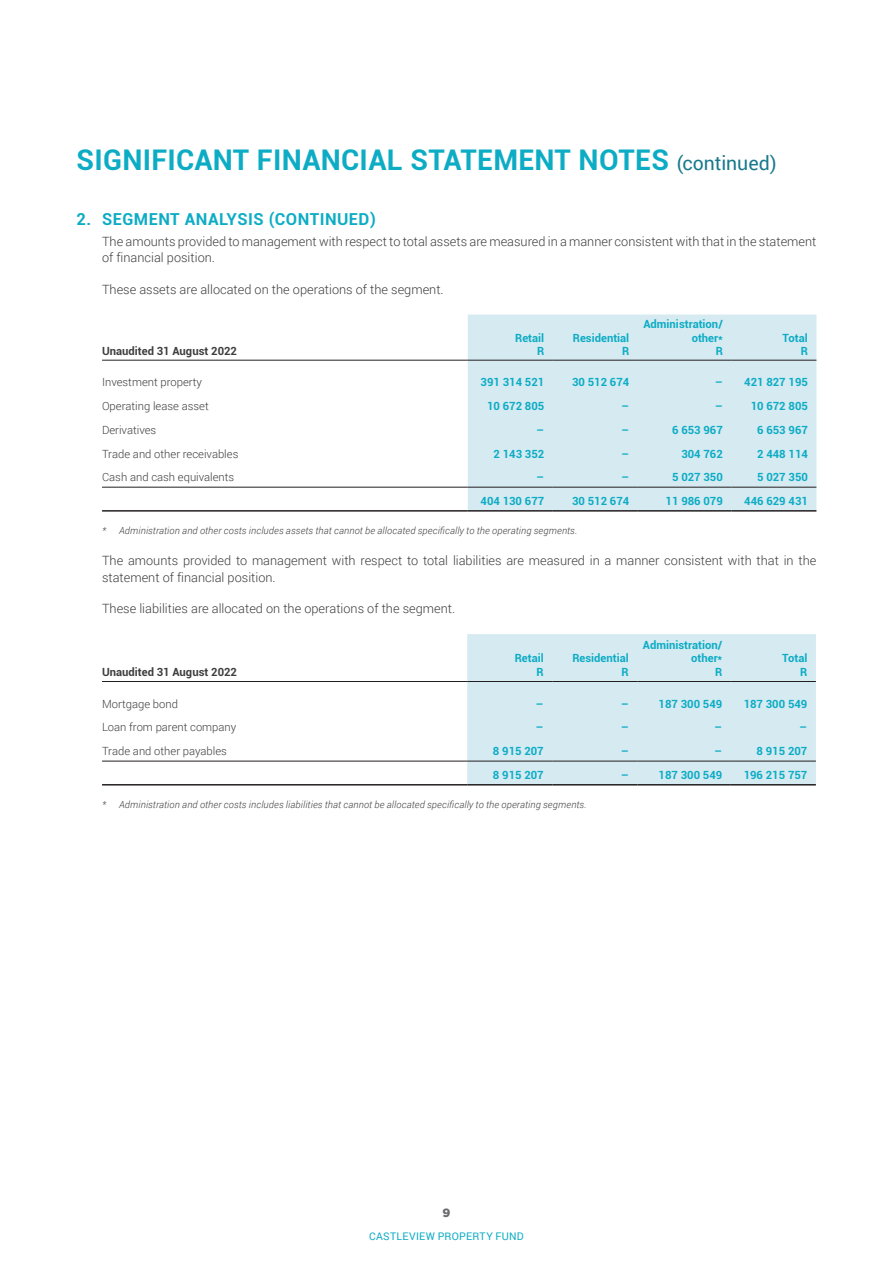
<style>
.page{position:relative;width:893px;height:1263px;background:#fff}
.page>*{position:absolute;margin:0;border:0;box-sizing:border-box;transform-origin:0 0}
.t1{font:700 28.5px "Roboto";letter-spacing:.01em;color:#0dacc5}
.t2{font:700 16.5px "Roboto";letter-spacing:.03em;color:#0dacc5}
.t3{font:300 12.75px/16.5px "Roboto";color:#3e3e3f}
.t4{font:900 12px "Gotham";color:#6c6d70}
.t5{font:700 11.25px/13.5px "Roboto";color:#0dacc5;text-align:right}
.t6{font:300 11.25px "Roboto";color:#3e3e3f}
.t7{font:700 11.25px "Roboto";color:#3e3e3f}
.t8{font:10.5px "Roboto";letter-spacing:.025em;color:#0dacc5}
.t9{font:italic 300 9.75px "Roboto";letter-spacing:.015em;color:#3e3e3f}
.s1{font-weight:400;font-size:19.5px;color:#18798d}
</style>
<div class="page">
<div style="left:468px;top:314px;width:348px;height:196px;background:#d5eaf1"></div>
<hr style="left:102px;top:487px;width:366px;height:1px;background:#231f20">
<hr style="left:468px;top:487px;width:85px;height:1px;background:#231f20">
<hr style="left:553px;top:487px;width:85px;height:1px;background:#231f20">
<hr style="left:638px;top:487px;width:93px;height:1px;background:#231f20">
<hr style="left:731px;top:487px;width:85px;height:1px;background:#231f20">
<hr style="left:102px;top:360px;width:366px;height:1px;background:#231f20">
<hr style="left:468px;top:360px;width:85px;height:1px;background:#231f20">
<hr style="left:553px;top:360px;width:85px;height:1px;background:#231f20">
<hr style="left:638px;top:360px;width:93px;height:1px;background:#231f20">
<hr style="left:731px;top:360px;width:85px;height:1px;background:#231f20">
<hr style="left:102px;top:510px;width:366px;height:2px;background:#231f20">
<hr style="left:468px;top:510px;width:85px;height:2px;background:#231f20">
<hr style="left:553px;top:510px;width:85px;height:2px;background:#231f20">
<hr style="left:638px;top:510px;width:93px;height:2px;background:#231f20">
<hr style="left:731px;top:510px;width:85px;height:2px;background:#231f20">
<div style="left:467px;top:634px;width:349px;height:150px;background:#d5eaf1"></div>
<hr style="left:102px;top:761px;width:365px;height:1px;background:#231f20">
<hr style="left:467px;top:761px;width:85px;height:1px;background:#231f20">
<hr style="left:552px;top:761px;width:85px;height:1px;background:#231f20">
<hr style="left:637px;top:761px;width:94px;height:1px;background:#231f20">
<hr style="left:731px;top:761px;width:85px;height:1px;background:#231f20">
<hr style="left:102px;top:681px;width:365px;height:1px;background:#231f20">
<hr style="left:467px;top:681px;width:85px;height:1px;background:#231f20">
<hr style="left:552px;top:681px;width:85px;height:1px;background:#231f20">
<hr style="left:637px;top:681px;width:94px;height:1px;background:#231f20">
<hr style="left:731px;top:681px;width:85px;height:1px;background:#231f20">
<hr style="left:102px;top:784px;width:365px;height:1px;background:#231f20">
<hr style="left:467px;top:784px;width:85px;height:1px;background:#231f20">
<hr style="left:552px;top:784px;width:85px;height:1px;background:#231f20">
<hr style="left:637px;top:784px;width:94px;height:1px;background:#231f20">
<hr style="left:731px;top:784px;width:85px;height:1px;background:#231f20">
<h1 class="t1" style="left:77px;top:140px;width:702px">SIGNIFICANT FINANCIAL STATEMENT NOTES <span class="s1">(continued)</span></h1>
<p class="t2" style="left:77px;top:207px;width:301px">2. SEGMENT ANALYSIS (CONTINUED)</p>
<p class="t3" style="left:102px;top:233px;width:716px">The amounts provided to management with respect to total assets are measured in a manner consistent with that in the statement of financial position.</p>
<p class="t3" style="left:102px;top:280px;width:343px">These assets are allocated on the operations of the segment.</p>
<p class="t7" style="left:102px;top:343px;width:136px">Unaudited 31 August 2022</p>
<p class="t5" style="left:515px;top:330px;width:31px">Retail<br>R</p>
<p class="t5" style="left:573px;top:330px;width:58px">Residential<br>R</p>
<p class="t5" style="left:643px;top:317px;width:81px">Administration/ other*<br>R</p>
<p class="t5" style="left:783px;top:330px;width:27px">Total<br>R</p>
<p class="t6" style="left:102px;top:375px;width:102px">Investment property</p>
<p class="t5" style="left:481px;top:375px;width:65px">391 314 521</p>
<p class="t5" style="left:572px;top:375px;width:59px">30 512 674</p>
<p class="t5" style="left:715px;top:375px;width:94px">– 421 827 195</p>
<p class="t6" style="left:102px;top:398px;width:108px">Operating lease asset</p>
<p class="t5" style="left:487px;top:399px;width:59px">10 672 805</p>
<p class="t5" style="left:622px;top:399px;width:9px">–</p>
<p class="t5" style="left:715px;top:399px;width:9px">–</p>
<p class="t5" style="left:751px;top:399px;width:59px">10 672 805</p>
<p class="t6" style="left:102px;top:422px;width:56px">Derivatives</p>
<p class="t5" style="left:536px;top:423px;width:9px">–</p>
<p class="t5" style="left:622px;top:423px;width:9px">–</p>
<p class="t5" style="left:672px;top:423px;width:52px">6 653 967</p>
<p class="t5" style="left:757px;top:423px;width:52px">6 653 967</p>
<p class="t6" style="left:102px;top:446px;width:138px">Trade and other receivables</p>
<p class="t5" style="left:493px;top:446px;width:52px">2 143 352</p>
<p class="t5" style="left:622px;top:446px;width:9px">–</p>
<p class="t5" style="left:681px;top:446px;width:43px">304 762</p>
<p class="t5" style="left:757px;top:446px;width:52px">2 448 114</p>
<p class="t6" style="left:102px;top:469px;width:134px">Cash and cash equivalents</p>
<p class="t5" style="left:536px;top:470px;width:9px">–</p>
<p class="t5" style="left:621px;top:470px;width:9px">–</p>
<p class="t5" style="left:672px;top:470px;width:52px">5 027 350</p>
<p class="t5" style="left:757px;top:470px;width:52px">5 027 350</p>
<p class="t5" style="left:481px;top:494px;width:65px">404 130 677</p>
<p class="t5" style="left:572px;top:494px;width:59px">30 512 674</p>
<p class="t5" style="left:666px;top:494px;width:59px">11 986 079</p>
<p class="t5" style="left:744px;top:494px;width:65px">446 629 431</p>
<p class="t9" style="left:102px;top:524px;width:477px">* Administration and other costs includes assets that cannot be allocated specifically to the operating segments.</p>
<p class="t3" style="left:102px;top:552px;width:716px">The amounts provided to management with respect to total liabilities are measured in a manner consistent with that in the statement of financial position.</p>
<p class="t3" style="left:102px;top:600px;width:355px">These liabilities are allocated on the operations of the segment.</p>
<p class="t7" style="left:102px;top:664px;width:136px">Unaudited 31 August 2022</p>
<p class="t5" style="left:515px;top:651px;width:31px">Retail<br>R</p>
<p class="t5" style="left:572px;top:651px;width:58px">Residential<br>R</p>
<p class="t5" style="left:643px;top:637px;width:81px">Administration/ other*<br>R</p>
<p class="t5" style="left:782px;top:651px;width:27px">Total<br>R</p>
<p class="t6" style="left:102px;top:696px;width:77px">Mortgage bond</p>
<p class="t5" style="left:536px;top:696px;width:9px">–</p>
<p class="t5" style="left:621px;top:696px;width:9px">–</p>
<p class="t5" style="left:659px;top:696px;width:65px">187 300 549</p>
<p class="t5" style="left:744px;top:696px;width:65px">187 300 549</p>
<p class="t6" style="left:102px;top:720px;width:136px">Loan from parent company</p>
<p class="t5" style="left:536px;top:720px;width:9px">–</p>
<p class="t5" style="left:621px;top:720px;width:9px">–</p>
<p class="t5" style="left:715px;top:720px;width:9px">–</p>
<p class="t5" style="left:800px;top:720px;width:9px">–</p>
<p class="t6" style="left:102px;top:743px;width:126px">Trade and other payables</p>
<p class="t5" style="left:493px;top:744px;width:52px">8 915 207</p>
<p class="t5" style="left:621px;top:744px;width:9px">–</p>
<p class="t5" style="left:715px;top:744px;width:9px">–</p>
<p class="t5" style="left:757px;top:744px;width:52px">8 915 207</p>
<p class="t5" style="left:493px;top:768px;width:52px">8 915 207</p>
<p class="t5" style="left:621px;top:768px;width:9px">–</p>
<p class="t5" style="left:659px;top:768px;width:65px">187 300 549</p>
<p class="t5" style="left:744px;top:768px;width:65px">196 215 757</p>
<p class="t9" style="left:102px;top:798px;width:486px">* Administration and other costs includes liabilities that cannot be allocated specifically to the operating segments.</p>
<p class="t4" style="left:442px;top:1205px;width:9px">9</p>
<p class="t8" style="left:369px;top:1229px;width:156px">CASTLEVIEW PROPERTY FUND</p>
</div>
